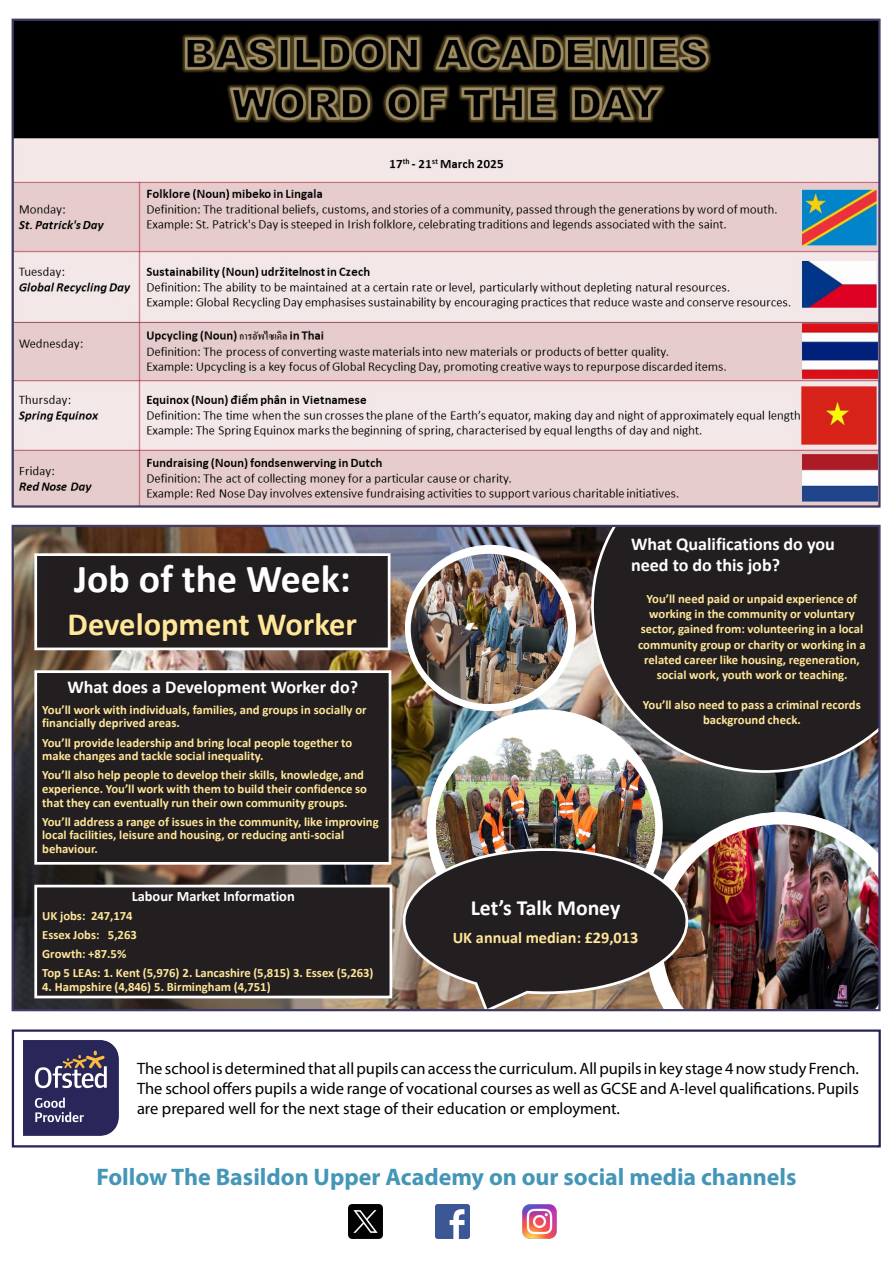
<style>
.page{position:relative;width:893px;height:1263px;background:#fff}
.page>*{position:absolute;margin:0;border:0;box-sizing:border-box;transform-origin:0 0}
.t1{font:700 39.75px "Calibri";color:#fff}
.t2{font:700 32.55px "Calibri";color:#ffe699}
.t3{font:700 24px "Myriad Pro";color:#4496b7}
.t4{font:700 21.75px "Calibri";color:#fff}
.t5{font:700 18.15px/21.6px "Calibri";color:#fff}
.t6{font:16.5px/19.8px "Myriad Pro";color:#000;text-align:justify}
.t7{font:700 16.2px "Calibri";color:#ffe699}
.t8{font:700 14.4px "Calibri";color:#fff}
.t9{font:700 12.75px/15.1px "Calibri";color:#ffe699}
</style>
<div class="page">
<svg style="left:11px;top:18px;width:870px;height:490px;background:#a99899"></svg>
<img style="left:348px;top:1204px;width:34px;height:34px">
<img style="left:435px;top:1204px;width:34px;height:34px">
<img style="left:523px;top:1204px;width:34px;height:34px">
<svg style="left:11px;top:1029px;width:870px;height:119px"></svg>
<img style="left:23px;top:1040px;width:96px;height:96px">
<img style="left:11px;top:524px;width:870px;height:488px">
<p class="t1" style="left:74px;top:551px;width:278px">Job of the Week:</p>
<p class="t2" style="left:68px;top:601px;width:291px">Development Worker</p>
<p class="t5" style="left:67px;top:676px;width:292px">What does a Development Worker do?</p>
<p class="t9" style="left:42px;top:703px;width:326px;line-height:13.6px">You’ll work with individuals, families, and groups in socially or financially deprived areas.</p>
<p class="t9" style="left:42px;top:735px;width:312px;line-height:13.6px">You’ll provide leadership and bring local people together to make changes and tackle social inequality.</p>
<p class="t9" style="left:42px;top:768px;width:326px;line-height:13.6px">You’ll also help people to develop their skills, knowledge, and experience. You’ll work with them to build their confidence so that they can eventually run their own community groups.</p>
<p class="t9" style="left:42px;top:814px;width:338px;line-height:13.6px">You’ll address a range of issues in the community, like improving local facilities, leisure and housing, or reducing anti-social behaviour.</p>
<p class="t8" style="left:132px;top:886px;width:165px">Labour Market Information</p>
<p class="t9" style="left:42px;top:906px;width:333px;line-height:19px">UK jobs: 247,174<br>Essex Jobs: 5,263<br>Growth: +87.5%<br>Top 5 LEAs: 1. Kent (5,976) 2. Lancashire (5,815) 3. Essex (5,263)</p>
<p class="t9" style="left:42px;top:979px;width:230px">4. Hampshire (4,846) 5. Birmingham (4,751)</p>
<p class="t5" style="left:631px;top:532px;width:205px">What Qualifications do you need to do this job?</p>
<p class="t9" style="left:638px;top:591px;width:229px;text-align:center">You’ll need paid or unpaid experience of working in the community or voluntary sector, gained from: volunteering in a local community group or charity or working in a related career like housing, regeneration, social work, youth work or teaching.</p>
<p class="t9" style="left:643px;top:697px;width:219px;text-align:center">You’ll also need to pass a criminal records background check.</p>
<p class="t4" style="left:471px;top:892px;width:151px">Let’s Talk Money</p>
<p class="t7" style="left:453px;top:927px;width:187px">UK annual median: £29,013</p>
<p class="t6" style="left:137px;top:1058px;width:723px">The school is determined that all pupils can access the curriculum. All pupils in key stage 4 now study French.<br>The school offers pupils a wide range of vocational courses as well as GCSE and A-level qualifications. Pupils are prepared well for the next stage of their education or employment.</p>
<p class="t3" style="left:96px;top:1161px;width:702px">Follow The Basildon Upper Academy on our social media channels</p>
</div>
